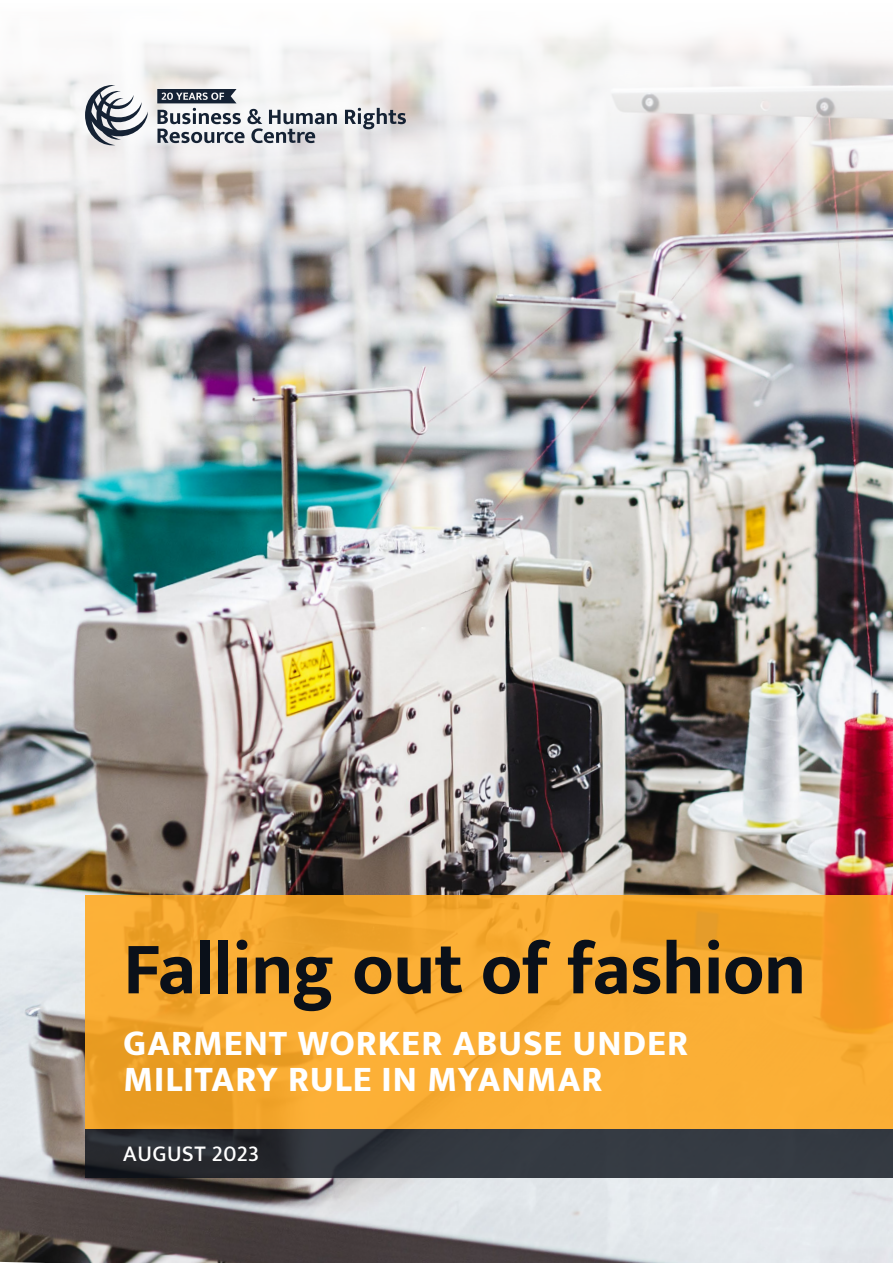
<style>
.page{position:relative;width:893px;height:1263px;background:#fff}
.page>*{position:absolute;margin:0;border:0;box-sizing:border-box;transform-origin:0 0}
.t1{font:700 75px "Mukta";letter-spacing:-.015em;color:#0a1019}
.t2{font:800 36px/36px "Mukta";letter-spacing:.02em;color:#fff}
.t3{font:500 22.5px "Mukta";letter-spacing:.025em;color:#fff}
</style>
<div class="page">
<img style="left:0;top:299px;width:893px;height:964px">
<svg style="left:0;top:27px;width:893px;height:272px"></svg>
<svg style="left:85px;top:896px;width:808px;height:233px;background:#f6a930"></svg>
<svg style="left:85px;top:1129px;width:808px;height:49px;background:#2f343b"></svg>
<svg style="left:85px;top:85px;width:63px;height:60px"></svg>
<svg style="left:345px;top:108px;width:61px;height:21px"></svg>
<svg style="left:157px;top:89px;width:180px;height:54px"></svg>
<p class="t1" style="left:123px;top:923px;width:684px">Falling out of fashion</p>
<p class="t2" style="left:123px;top:1024px;width:566px">GARMENT WORKER ABUSE UNDER<br>MILITARY RULE IN MYANMAR</p>
<p class="t3" style="left:123px;top:1140px;width:137px">AUGUST 2023</p>
</div>
